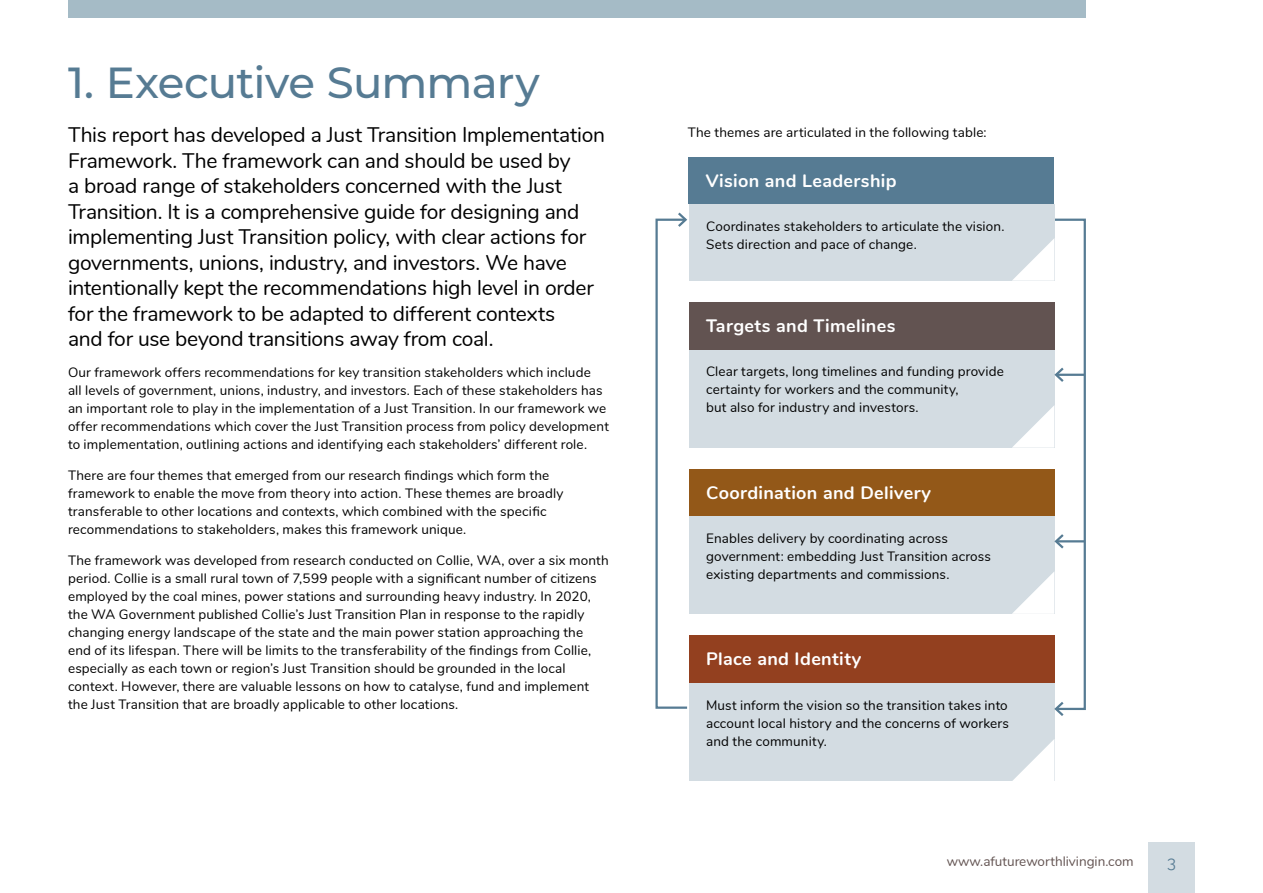
<style>
.page{position:relative;width:1263px;height:893px;background:#fff}
.page>*{position:absolute;margin:0;border:0;box-sizing:border-box;transform-origin:0 0}
.t1{font:500 43.5px "Montserrat";letter-spacing:-.02em;color:#567b93}
.t2{font:21px/25.5px "Nunito";letter-spacing:-.015em;color:#000}
.t3{font:700 18px "Nunito";letter-spacing:.02em;color:#fff}
.t4{font:16.5px "Raleway";color:#567b93}
.t5{font:13.5px/18px "Nunito";letter-spacing:.01em;color:#000}
.t6{font:13.5px "Nunito";color:#625351}
</style>
<div class="page">
<div style="left:1148px;top:842px;width:47px;height:51px;background:#d3dce2"></div>
<div style="left:68px;top:0;width:1017px;height:17px;background:#a5bbc6"></div>
<div style="left:689px;top:469px;width:365px;height:47px;background:#935818"></div>
<div style="left:689px;top:516px;width:365px;height:98px;background:#d3dce2"></div>
<div style="left:689px;top:302px;width:365px;height:48px;background:#625351"></div>
<div style="left:689px;top:350px;width:365px;height:98px;background:#d3dce2"></div>
<div style="left:689px;top:635px;width:365px;height:48px;background:#93401f"></div>
<div style="left:689px;top:684px;width:365px;height:97px;background:#d3dce2"></div>
<svg style="left:655px;top:212px;width:33px;height:497px"></svg>
<div style="left:689px;top:204px;width:365px;height:77px;background:#d3dce2"></div>
<div style="left:689px;top:157px;width:365px;height:47px;background:#567b93"></div>
<svg style="left:1012px;top:217px;width:74px;height:501px"></svg>
<svg style="left:1012px;top:739px;width:42px;height:42px"></svg>
<h1 class="t1" style="left:68px;top:53px;width:473px">1. Executive Summary</h1>
<p class="t2" style="left:68px;top:121px;width:538px">This report has developed a Just Transition Implementation Framework. The framework can and should be used by<br>a broad range of stakeholders concerned with the Just Transition. It is a comprehensive guide for designing and implementing Just Transition policy, with clear actions for governments, unions, industry, and investors. We have intentionally kept the recommendations high level in order for the framework to be adapted to different contexts<br>and for use beyond transitions away from coal.</p>
<p class="t5" style="left:68px;top:363px;width:542px">Our framework offers recommendations for key transition stakeholders which include<br>all levels of government, unions, industry, and investors. Each of these stakeholders has an important role to play in the implementation of a Just Transition. In our framework we offer recommendations which cover the Just Transition process from policy development to implementation, outlining actions and identifying each stakeholders’ different role.</p>
<p class="t5" style="left:68px;top:465px;width:497px">There are four themes that emerged from our research findings which form the framework to enable the move from theory into action. These themes are broadly transferable to other locations and contexts, which combined with the specific recommendations to stakeholders, makes this framework unique.</p>
<p class="t5" style="left:68px;top:550px;width:542px">The framework was developed from research conducted on Collie, WA, over a six month period. Collie is a small rural town of 7,599 people with a significant number of citizens employed by the coal mines, power stations and surrounding heavy industry. In 2020, the WA Government published Collie’s Just Transition Plan in response to the rapidly changing energy landscape of the state and the main power station approaching the end of its lifespan. There will be limits to the transferability of the findings from Collie, especially as each town or region’s Just Transition should be grounded in the local context. However, there are valuable lessons on how to catalyse, fund and implement the Just Transition that are broadly applicable to other locations.</p>
<p class="t5" style="left:688px;top:123px;width:301px">The themes are articulated in the following table:</p>
<h3 class="t3" style="left:706px;top:168px;width:192px">Vision and Leadership</h3>
<p class="t5" style="left:706px;top:216px;width:300px">Coordinates stakeholders to articulate the vision.<br>Sets direction and pace of change.</p>
<h3 class="t3" style="left:706px;top:313px;width:191px">Targets and Timelines</h3>
<p class="t5" style="left:706px;top:362px;width:299px">Clear targets, long timelines and funding provide certainty for workers and the community,<br>but also for industry and investors.</p>
<h3 class="t3" style="left:706px;top:479px;width:227px">Coordination and Delivery</h3>
<p class="t5" style="left:706px;top:528px;width:286px">Enables delivery by coordinating across government: embedding Just Transition across existing departments and commissions.</p>
<h3 class="t3" style="left:706px;top:646px;width:157px">Place and Identity</h3>
<p class="t5" style="left:706px;top:696px;width:304px;text-align:justify">Must inform the vision so the transition takes into account local history and the concerns of workers and the community.</p>
<p class="t6" style="left:947px;top:851px;width:188px">www.afutureworthlivingin.com</p>
<p class="t4" style="left:1167px;top:849px;width:10px">3</p>
</div>
